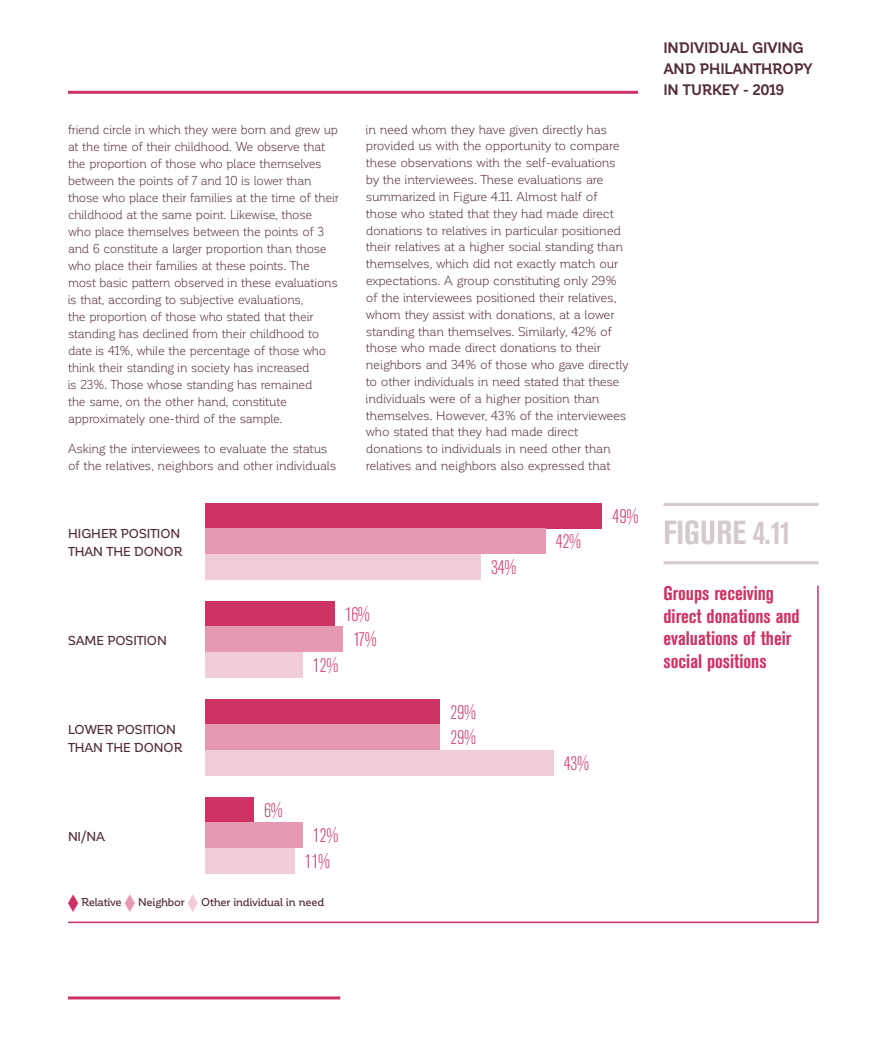
<style>
.page{position:relative;width:872px;height:1042px;background:#fff}
.page>*{position:absolute;margin:0;border:0;box-sizing:border-box;transform-origin:0 0}
.t1{font:700 condensed 33px "Akzidenz Grotesk BE";letter-spacing:.005em;color:#d4cace}
.t2{font:25.5px "Chartwell Bars";color:#cc3362}
.t3{font:25.5px "Chartwell Bars";color:#e699b1}
.t4{font:25.5px "Chartwell Bars";color:#f2ccd8}
.t5{font:700 condensed 19.5px/22.5px "Akzidenz Grotesk BE";color:#cc3362}
.t6{font:300 condensed 19.5px/25.5px "Akzidenz Grotesk BE";color:#cc3362;text-align:center}
.t7{font:700 15px/21px "Corporative";letter-spacing:-.005em;color:#522b39;scale:.95 1}
.t8{font:12.75px/16.8px "Corporative";letter-spacing:-.025em;color:#522b39}
.t9{font:500 12.75px/18px "Corporative";letter-spacing:-.005em;color:#522b39}
.t10{font:500 11.25px "Corporative";letter-spacing:-.02em;color:#522b39}
</style>
<div class="page">
<hr style="left:68px;top:91px;width:570px;height:3px;background:#cc3362">
<hr style="left:68px;top:996px;width:272px;height:3px;background:#cc3362">
<svg style="left:68px;top:585px;width:751px;height:339px"></svg>
<div style="left:205px;top:503px;width:397px;height:26px;background:#cc3362"></div>
<div style="left:205px;top:529px;width:340px;height:25px;background:#e699b1"></div>
<div style="left:205px;top:554px;width:275px;height:26px;background:#f2ccd8"></div>
<div style="left:205px;top:601px;width:129px;height:26px;background:#cc3362"></div>
<div style="left:205px;top:627px;width:138px;height:25px;background:#e699b1"></div>
<div style="left:205px;top:652px;width:97px;height:26px;background:#f2ccd8"></div>
<div style="left:205px;top:699px;width:235px;height:26px;background:#cc3362"></div>
<div style="left:205px;top:725px;width:235px;height:25px;background:#e699b1"></div>
<div style="left:205px;top:750px;width:348px;height:26px;background:#f2ccd8"></div>
<div style="left:205px;top:797px;width:49px;height:25px;background:#cc3362"></div>
<div style="left:205px;top:822px;width:97px;height:26px;background:#e699b1"></div>
<div style="left:205px;top:848px;width:89px;height:26px;background:#f2ccd8"></div>
<hr style="left:663px;top:503px;width:155px;height:3px;background:#d4cace">
<hr style="left:663px;top:561px;width:155px;height:3px;background:#d4cace">
<p class="t8" style="left:68px;top:121px;width:272px">friend circle in which they were born and grew up at the time of their childhood. We observe that the proportion of those who place themselves between the points of 7 and 10 is lower than those who place their families at the time of their childhood at the same point. Likewise, those<br>who place themselves between the points of 3 and 6 constitute a larger proportion than those who place their families at these points. The most basic pattern observed in these evaluations is that, according to subjective evaluations,<br>the proportion of those who stated that their standing has declined from their childhood to date is 41%, while the percentage of those who think their standing in society has increased<br>is 23%. Those whose standing has remained<br>the same, on the other hand, constitute approximately one-third of the sample.</p>
<p class="t8" style="left:68px;top:440px;width:270px">Asking the interviewees to evaluate the status of the relatives, neighbors and other individuals</p>
<p class="t9" style="left:68px;top:524px;width:116px">HIGHER POSITION<br>THAN THE DONOR</p>
<p class="t8" style="left:366px;top:121px;width:264px">in need whom they have given directly has provided us with the opportunity to compare these observations with the self-evaluations by the interviewees. These evaluations are summarized in Figure 4.11. Almost half of those who stated that they had made direct donations to relatives in particular positioned their relatives at a higher social standing than themselves, which did not exactly match our expectations. A group constituting only 29% of the interviewees positioned their relatives, whom they assist with donations, at a lower standing than themselves. Similarly, 42% of those who made direct donations to their neighbors and 34% of those who gave directly to other individuals in need stated that these individuals were of a higher position than themselves. However, 43% of the interviewees who stated that they had made direct donations to individuals in need other than relatives and neighbors also expressed that</p>
<h3 class="t6" style="left:491px;top:555px;width:27px">34%</h3>
<h3 class="t6" style="left:556px;top:529px;width:27px">42%</h3>
<h3 class="t6" style="left:612px;top:504px;width:27px">49%</h3>
<p class="t9" style="left:68px;top:631px;width:100px">SAME POSITION</p>
<h3 class="t6" style="left:313px;top:653px;width:27px">12%</h3>
<h3 class="t6" style="left:345px;top:602px;width:33px">16%<br>17%</h3>
<p class="t9" style="left:68px;top:720px;width:116px">LOWER POSITION<br>THAN THE DONOR</p>
<p class="t9" style="left:68px;top:827px;width:39px">NI/NA</p>
<h3 class="t6" style="left:264px;top:798px;width:20px">6%</h3>
<h3 class="t6" style="left:305px;top:823px;width:35px">12%<br>11%</h3>
<h2 class="t2" style="left:68px;top:888px;width:12px">=</h2>
<p class="t10" style="left:81px;top:896px;width:42px">Relative</p>
<h2 class="t3" style="left:125px;top:888px;width:12px">=</h2>
<p class="t10" style="left:138px;top:896px;width:48px">Neighbor</p>
<h2 class="t4" style="left:188px;top:888px;width:12px">=</h2>
<p class="t10" style="left:201px;top:896px;width:124px">Other individual in need</p>
<h3 class="t6" style="left:450px;top:700px;width:27px;text-align:left">29%<br>29%</h3>
<h3 class="t6" style="left:564px;top:751px;width:27px">43%</h3>
<p class="t7" style="left:663px;top:37px;width:158px">INDIVIDUAL GIVING<br>AND PHILANTHROPY<br>IN TURKEY - 2019</p>
<h1 class="t1" style="left:663px;top:514px;width:130px">FIGURE 4.11</h1>
<h3 class="t5" style="left:663px;top:582px;width:138px">Groups receiving direct donations and evaluations of their social positions</h3>
</div>
